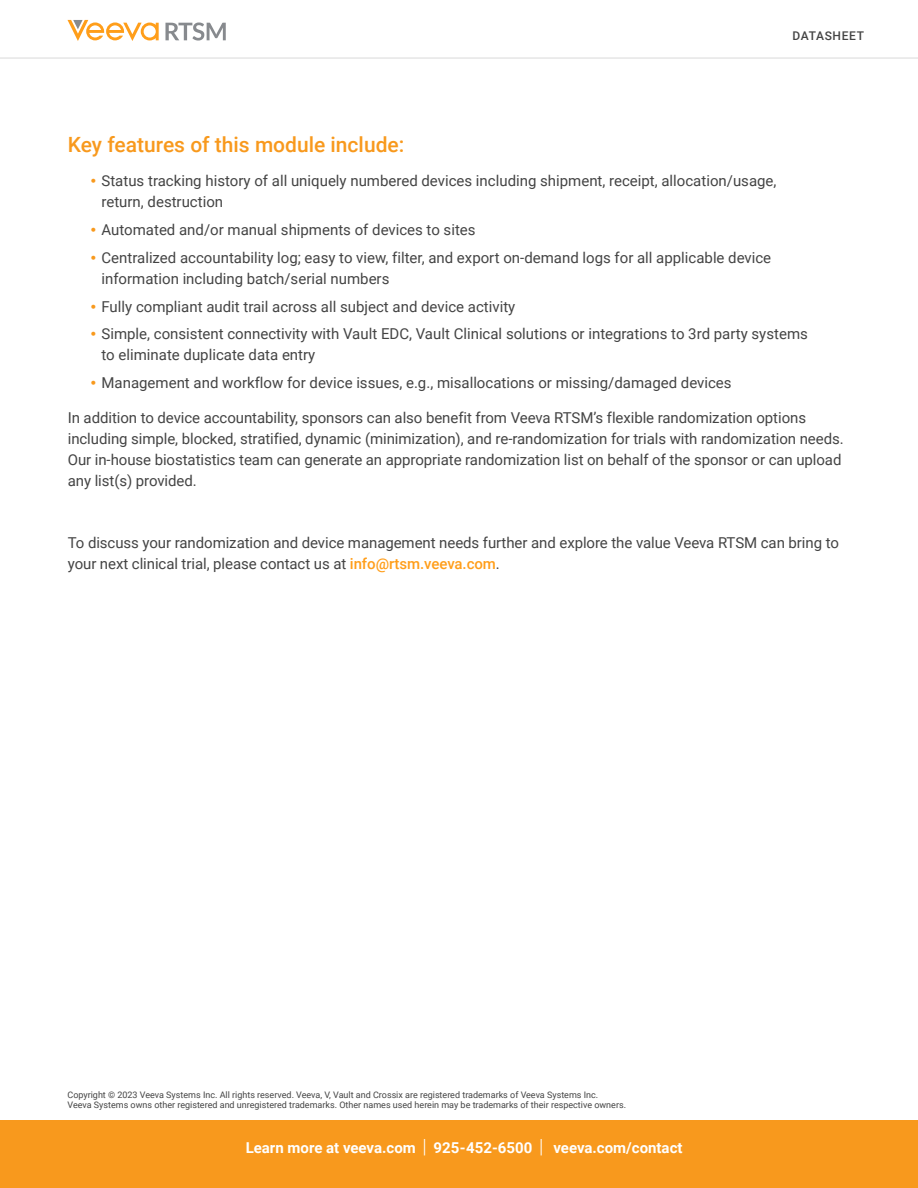
<style>
.page{position:relative;width:918px;height:1188px;background:#fff}
.page>*{position:absolute;margin:0;border:0;box-sizing:border-box;transform-origin:0 0}
.t1{font:500 21px "Roboto";color:#f8991d}
.t2{font:15px/21px "Roboto";color:#444}
.t3{font:700 15px "Roboto";color:#fff}
.t4{font:500 12px "Roboto";letter-spacing:.055em;color:#444}
.t5{font:9px/10.5px "Roboto";color:#444}
.s1{font-family:"Arial MT Std";font-weight:500;color:#f8991d}
.s2{font-weight:500;color:#ff9e1a}
.s3{font-weight:300;font-size:19.5px}
</style>
<div class="page">
<hr style="left:0;top:58px;width:918px;height:1px;background:#d9d9d9">
<svg style="left:165px;top:22px;width:61px;height:19px"></svg>
<svg style="left:68px;top:20px;width:91px;height:21px"></svg>
<div style="left:0;top:1120px;width:918px;height:68px;background:#f8991d"></div>
<p class="t4" style="left:793px;top:27px;width:73px">DATASHEET</p>
<h1 class="t1" style="left:68px;top:130px;width:338px">Key features of this module include:</h1>
<p class="t2" style="left:102px;top:170px;width:676px;text-indent:-11px"><span class="s1">•</span> Status tracking history of all uniquely numbered devices including shipment, receipt, allocation/usage, return, destruction</p>
<p class="t2" style="left:91px;top:219px;width:386px"><span class="s1">•</span> Automated and/or manual shipments of devices to sites</p>
<p class="t2" style="left:102px;top:246px;width:671px;text-indent:-11px"><span class="s1">•</span> Centralized accountability log; easy to view, filter, and export on-demand logs for all applicable device information including batch/serial numbers</p>
<p class="t2" style="left:91px;top:295px;width:426px"><span class="s1">•</span> Fully compliant audit trail across all subject and device activity</p>
<p class="t2" style="left:102px;top:323px;width:708px;text-indent:-11px"><span class="s1">•</span> Simple, consistent connectivity with Vault EDC, Vault Clinical solutions or integrations to 3rd party systems to eliminate duplicate data entry</p>
<p class="t2" style="left:91px;top:372px;width:642px"><span class="s1">•</span> Management and workflow for device issues, e.g., misallocations or missing/damaged devices</p>
<p class="t2" style="left:68px;top:406px;width:777px">In addition to device accountability, sponsors can also benefit from Veeva RTSM’s flexible randomization options including simple, blocked, stratified, dynamic (minimization), and re-randomization for trials with randomization needs.<br>Our in-house biostatistics team can generate an appropriate randomization list on behalf of the sponsor or can upload any list(s) provided.</p>
<p class="t2" style="left:68px;top:531px;width:773px">To discuss your randomization and device management needs further and explore the value Veeva RTSM can bring to your next clinical trial, please contact us at <span class="s2">info@rtsm.veeva.com</span>.</p>
<p class="t5" style="left:68px;top:1089px;width:560px">Copyright © 2023 Veeva Systems Inc. All rights reserved. Veeva, V, Vault and Crossix are registered trademarks of Veeva Systems Inc.<br>Veeva Systems owns other registered and unregistered trademarks. Other names used herein may be trademarks of their respective owners.</p>
<p class="t3" style="left:246px;top:1137px;width:438px">Learn more at veeva.com <span class="s3">|</span> 925-452-6500 <span class="s3">|</span> veeva.com/contact</p>
</div>
